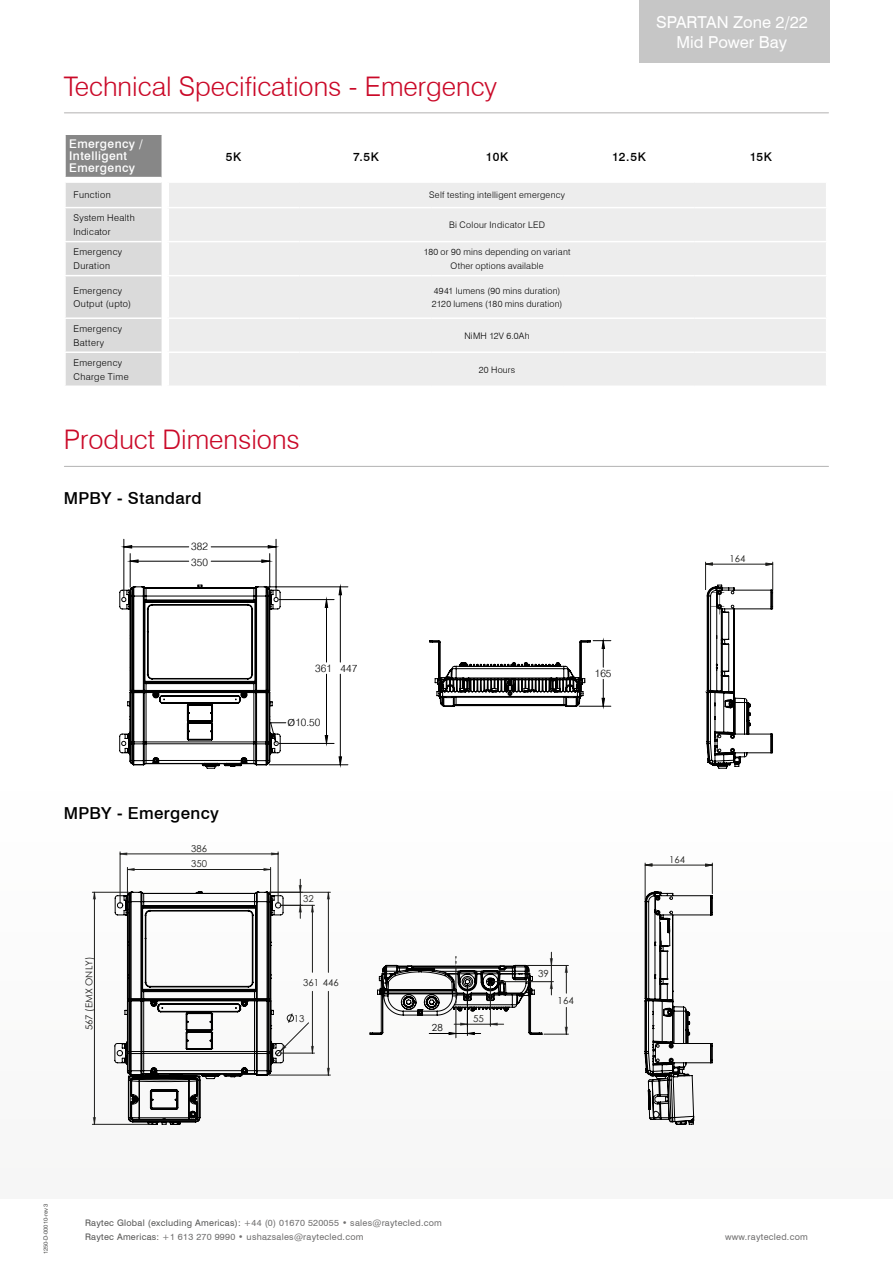
<style>
.page{position:relative;width:893px;height:1263px;background:#fff}
.page>*{position:absolute;margin:0;border:0;box-sizing:border-box;transform-origin:0 0}
.t1{font:300 27px "Swiss 721 BT";color:#ca0928}
.t2{font:500 16.5px "Swiss 721 BT";letter-spacing:.02em;color:#000}
.t3{font:16.5px/19.8px "Swiss 721 BT";color:#fff;text-align:center}
.t4{font:500 12px/12px "Swiss 721 BT";letter-spacing:.035em;color:#fff}
.t5{font:500 12px "Swiss 721 BT";letter-spacing:.055em;color:#000}
.t6{font:300 10.5px "Swiss 721 TL";color:#000}
.t7{font:9.75px "Century Gothic";color:#1d1d1b}
.t8{font:9.75px "Century Gothic";color:#000}
.t9{font:9.6px/15.6px "Century Gothic";color:#1d1d1b}
.t10{font:9.6px "Century Gothic";color:#000}
.t11{font:300 9.3px/13.5px "Swiss 721 BT";letter-spacing:.04em;color:#000}
.t12{font:300 9px/13.5px "Swiss 721 BT";letter-spacing:.025em;color:#000;text-align:center}
.t13{font:9px/13.5px "Swiss 721 BT";letter-spacing:.03em;color:#706f6f}
.t14{font:6px "Swiss 721 BT";letter-spacing:-.02em;color:#575756}
.s1{font-family:"URW Grotesk"}
.s2{color:#575756}
</style>
<div class="page">
<div style="left:65px;top:135px;width:97px;height:43px;background:#878787"></div>
<hr style="left:64px;top:177px;width:98px;height:1px;background:#fff">
<svg style="left:65px;top:182px;width:761px;height:204px"></svg>
<hr style="left:64px;top:135px;width:2px;height:42px;background:#fff">
<hr style="left:64px;top:112px;width:764px;height:1px;background:#b3b2b2">
<hr style="left:64px;top:466px;width:764px;height:1px;background:#b3b2b2">
<svg style="left:123px;top:539px;width:225px;height:226px"></svg>
<svg style="left:339px;top:587px;width:2px;height:8px"></svg>
<svg style="left:339px;top:757px;width:2px;height:8px"></svg>
<svg style="left:325px;top:735px;width:3px;height:8px"></svg>
<svg style="left:325px;top:600px;width:3px;height:7px"></svg>
<svg style="left:130px;top:560px;width:8px;height:2px"></svg>
<svg style="left:262px;top:560px;width:8px;height:2px"></svg>
<svg style="left:268px;top:546px;width:8px;height:2px"></svg>
<svg style="left:124px;top:546px;width:8px;height:2px"></svg>
<svg style="left:119px;top:584px;width:162px;height:185px"></svg>
<svg style="left:429px;top:640px;width:182px;height:67px"></svg>
<hr style="left:120px;top:852px;width:1px;height:51px;background:#1d1d1b">
<hr style="left:278px;top:852px;width:1px;height:51px;background:#1d1d1b">
<hr style="left:269px;top:892px;width:61px;height:1px;background:#1d1d1b">
<hr style="left:269px;top:1075px;width:61px;height:1px;background:#1d1d1b">
<hr style="left:92px;top:892px;width:37px;height:1px;background:#1d1d1b">
<hr style="left:92px;top:1124px;width:59px;height:1px;background:#1d1d1b">
<svg style="left:120px;top:852px;width:159px;height:3px"></svg>
<svg style="left:114px;top:867px;width:200px;height:258px"></svg>
<svg style="left:327px;top:892px;width:3px;height:183px"></svg>
<svg style="left:93px;top:892px;width:3px;height:233px"></svg>
<svg style="left:369px;top:952px;width:200px;height:86px"></svg>
<svg style="left:644px;top:891px;width:69px;height:234px"></svg>
<hr style="left:645px;top:863px;width:1px;height:37px;background:#1d1d1b">
<hr style="left:712px;top:863px;width:1px;height:31px;background:#1d1d1b">
<hr style="left:892px;top:865px;width:1px;height:134px;background:#1d1d1b">
<svg style="left:892px;top:865px;width:1px;height:22px"></svg>
<svg style="left:644px;top:863px;width:69px;height:6px"></svg>
<svg style="left:705px;top:562px;width:69px;height:207px"></svg>
<div style="left:639px;top:0;width:190px;height:63px;background:#c6c6c6"></div>
<h1 class="t1" style="left:64px;top:70px;width:435px">Technical Specifications - Emergency</h1>
<h2 class="t3" style="left:656px;top:13px;width:153px">SPARTAN Zone 2/22<br>Mid Power Bay</h2>
<h3 class="t4" style="left:69px;top:138px;width:75px">Emergency /<br>Intelligent<br>Emergency</h3>
<h3 class="t5" style="left:226px;top:149px;width:17px">5K</h3>
<h3 class="t5" style="left:353px;top:149px;width:27px">7.5K</h3>
<h3 class="t5" style="left:486px;top:149px;width:24px">10K</h3>
<h3 class="t5" style="left:612px;top:149px;width:35px">12.5K</h3>
<h3 class="t5" style="left:750px;top:149px;width:24px">15K</h3>
<p class="t11" style="left:73px;top:188px;width:39px">Function</p>
<p class="t12" style="left:429px;top:188px;width:137px">Self testing intelligent emergency</p>
<p class="t11" style="left:73px;top:211px;width:63px">System Health<br>Indicator</p>
<p class="t12" style="left:449px;top:218px;width:98px">Bi Colour Indicator LED</p>
<p class="t11" style="left:73px;top:245px;width:50px">Emergency<br>Duration</p>
<p class="t12" style="left:424px;top:245px;width:148px">180 or 90 mins depending on variant<br>Other options available</p>
<p class="t11" style="left:73px;top:284px;width:59px">Emergency<br>Output (upto)</p>
<p class="t12" style="left:432px;top:284px;width:132px;text-align:left">4941 lumens (90 mins duration)<br>2120 lumens (180 mins duration)</p>
<p class="t11" style="left:73px;top:322px;width:50px">Emergency<br>Battery</p>
<p class="t12" style="left:464px;top:329px;width:67px">NiMH 12V 6.0Ah</p>
<p class="t11" style="left:73px;top:356px;width:57px">Emergency<br>Charge Time</p>
<p class="t12" style="left:479px;top:363px;width:38px">20 Hours</p>
<h1 class="t1" style="left:64px;top:423px;width:237px">Product Dimensions</h1>
<h2 class="t2" style="left:64px;top:488px;width:140px">MPBY - Standard</h2>
<p class="t6" style="left:191px;top:539px;width:18px">382</p>
<p class="t6" style="left:191px;top:556px;width:18px">350</p>
<h2 class="t2" style="left:64px;top:803px;width:157px">MPBY - Emergency</h2>
<p class="t9" style="left:81px;top:1030px;width:75px;rotate:-90deg">567 (EMX ONLY)</p>
<p class="t9" style="left:191px;top:840px;width:17px">386<br>350</p>
<p class="t6" style="left:315px;top:661px;width:44px">361 447</p>
<p class="t6" style="left:288px;top:715px;width:34px"><span class="s1">Ø</span>10.50</p>
<p class="t9" style="left:303px;top:891px;width:12px">32</p>
<p class="t9" style="left:303px;top:974px;width:37px">361 446</p>
<p class="t9" style="left:294px;top:1010px;width:12px">13</p>
<p class="t6" style="left:595px;top:666px;width:18px">165</p>
<p class="t9" style="left:730px;top:551px;width:17px">164</p>
<p class="t8" style="left:432px;top:1022px;width:12px">28</p>
<p class="t7" style="left:473px;top:1012px;width:12px">55</p>
<p class="t7" style="left:538px;top:968px;width:12px">39</p>
<p class="t7" style="left:558px;top:994px;width:18px">164</p>
<p class="t9" style="left:669px;top:851px;width:17px">164</p>
<p class="t14" style="left:42px;top:1254px;width:52px;rotate:-90deg">1250-D-00010-rev 3</p>
<p class="t13" style="left:85px;top:1216px;width:358px"><span class="s2">Raytec Global (excluding Americas):</span> +44 (0) 01670 520055 • sales@raytecled.com<br><span class="s2">Raytec Americas:</span> +1 613 270 9990 • ushazsales@raytecled.com</p>
<p class="t10" style="left:176px;top:1233px;width:12px">28</p>
<p class="t13" style="left:725px;top:1230px;width:84px">www.raytecled.com</p>
</div>
